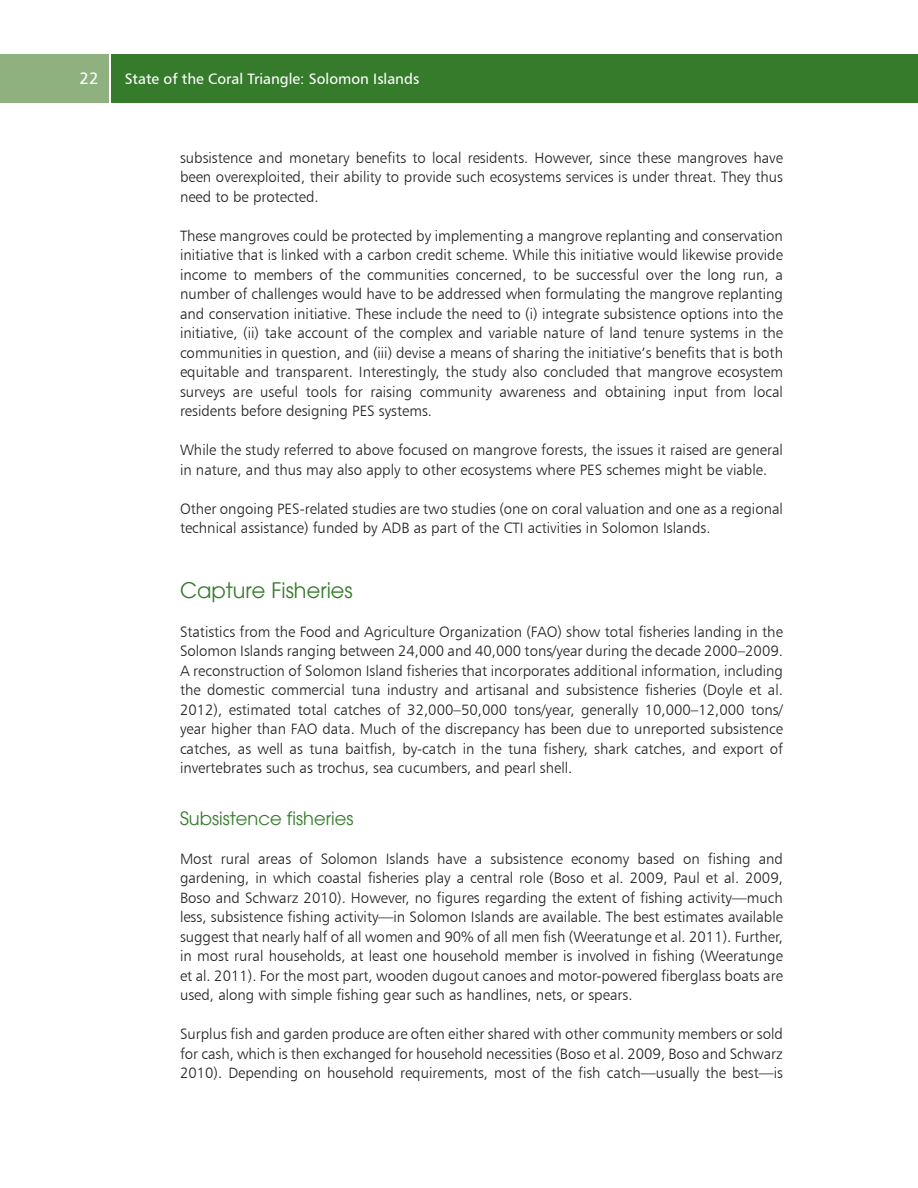
<style>
.page{position:relative;width:918px;height:1188px;background:#fff}
.page>*{position:absolute;margin:0;border:0;box-sizing:border-box;transform-origin:0 0}
.t1{font:21px "Avant Garde";color:#357b2b}
.t2{font:18px "Avant Garde";color:#357b2b}
.t3{font:16.5px "Humanist 777 BT Roman B";color:#fff}
.t4{font:15px/19.5px "Humanist 777 BT Light B";color:#231f20;text-align:justify}
.t5{font:15px "Humanist 777 BT Roman B";color:#fff}
</style>
<div class="page">
<div style="left:111px;top:54px;width:807px;height:48px;background:#357b2b"></div>
<div style="left:0;top:54px;width:109px;height:48px;background:#8fb180"></div>
<p class="t5" style="left:125px;top:69px;width:296px">State of the Coral Triangle: Solomon Islands</p>
<p class="t3" style="left:80px;top:68px;width:20px">22</p>
<p class="t5" style="left:133px;top:69px;width:170px">ame Energy, More Power</p>
<p class="t4" style="left:180px;top:148px;width:605px">subsistence and monetary benefits to local residents. However, since these mangroves have been overexploited, their ability to provide such ecosystems services is under threat. They thus need to be protected.</p>
<p class="t4" style="left:180px;top:226px;width:605px">These mangroves could be protected by implementing a mangrove replanting and conservation initiative that is linked with a carbon credit scheme. While this initiative would likewise provide income to members of the communities concerned, to be successful over the long run, a number of challenges would have to be addressed when formulating the mangrove replanting and conservation initiative. These include the need to (i) integrate subsistence options into the initiative, (ii) take account of the complex and variable nature of land tenure systems in the communities in question, and (iii) devise a means of sharing the initiative’s benefits that is both equitable and transparent. Interestingly, the study also concluded that mangrove ecosystem surveys are useful tools for raising community awareness and obtaining input from local residents before designing PES systems.</p>
<p class="t4" style="left:180px;top:440px;width:604px">While the study referred to above focused on mangrove forests, the issues it raised are general in nature, and thus may also apply to other ecosystems where PES schemes might be viable.</p>
<p class="t4" style="left:180px;top:499px;width:605px">Other ongoing PES-related studies are two studies (one on coral valuation and one as a regional technical assistance) funded by ADB as part of the CTI activities in Solomon Islands.</p>
<h1 class="t1" style="left:180px;top:577px;width:174px">Capture Fisheries</h1>
<p class="t4" style="left:180px;top:621px;width:605px">Statistics from the Food and Agriculture Organization (FAO) show total fisheries landing in the Solomon Islands ranging between 24,000 and 40,000 tons/year during the decade 2000–2009.<br>A reconstruction of Solomon Island fisheries that incorporates additional information, including the domestic commercial tuna industry and artisanal and subsistence fisheries (Doyle et al.<br>2012), estimated total catches of 32,000–50,000 tons/year, generally 10,000–12,000 tons/ year higher than FAO data. Much of the discrepancy has been due to unreported subsistence catches, as well as tuna baitfish, by-catch in the tuna fishery, shark catches, and export of invertebrates such as trochus, sea cucumbers, and pearl shell.</p>
<p class="t2" style="left:180px;top:807px;width:175px">Subsistence fisheries</p>
<p class="t4" style="left:180px;top:849px;width:605px">Most rural areas of Solomon Islands have a subsistence economy based on fishing and gardening, in which coastal fisheries play a central role (Boso et al. 2009, Paul et al. 2009, Boso and Schwarz 2010). However, no figures regarding the extent of fishing activity—much less, subsistence fishing activity—in Solomon Islands are available. The best estimates available suggest that nearly half of all women and 90% of all men fish (Weeratunge et al. 2011). Further, in most rural households, at least one household member is involved in fishing (Weeratunge et al. 2011). For the most part, wooden dugout canoes and motor-powered fiberglass boats are used, along with simple fishing gear such as handlines, nets, or spears.</p>
<p class="t4" style="left:180px;top:1024px;width:605px">Surplus fish and garden produce are often either shared with other community members or sold for cash, which is then exchanged for household necessities (Boso et al. 2009, Boso and Schwarz 2010). Depending on household requirements, most of the fish catch—usually the best—is</p>
</div>
